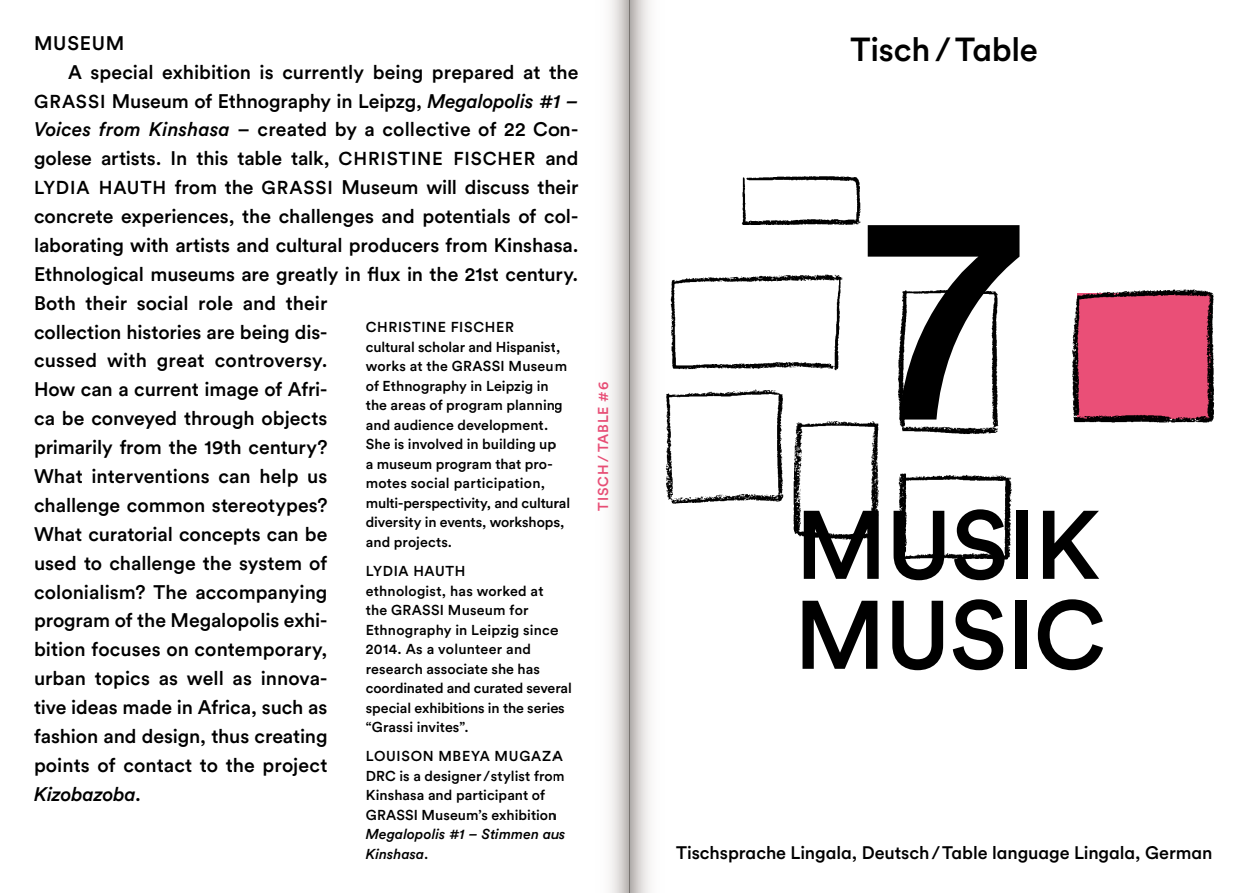
<style>
.page{position:relative;width:1259px;height:893px;background:#fff}
.page>*{position:absolute;margin:0;border:0;box-sizing:border-box;transform-origin:0 0}
.t1{font:500 300px "Circular Pro";color:#000}
.t2{font:500 96px/90px "Circular Pro";letter-spacing:-.01em;color:#000}
.t3{font:500 33px "Circular Pro";letter-spacing:-.01em;color:#000}
.t4{font:500 19.5px "Circular Pro";color:#000}
.t5{font:italic 500 19.5px "Circular Pro";letter-spacing:-.01em;color:#000}
.t6{font:500 18px "Circular Pro";letter-spacing:-.005em;color:#000}
.t7{font:500 14.25px/19.5px "Circular Pro";letter-spacing:.005em;color:#000}
.t8{font:italic 500 14.25px/19.5px "Circular Pro";color:#000}
.t9{font:500 14.25px "Circular Pro";letter-spacing:.055em;color:#ea4f77}
.s1{font-size:18.6px}
.s2{font-style:italic}
.s3{font-style:normal}
</style>
<div class="page">
<img style="left:704px;top:176px;width:511px;height:384px">
<svg style="left:610px;top:0;width:19px;height:893px"></svg>
<svg style="left:629px;top:0;width:75px;height:893px"></svg>
<p class="t4" style="left:34px;top:30px;width:92px">MUSEUM</p>
<p class="t4" style="left:68px;top:59px;width:512px">A special exhibition is currently being prepared at the</p>
<p class="t4" style="left:34px;top:87px;width:546px"><span class="s1">GRASSI</span> Museum of Ethnography in Leipzg, <span class="s2">Megalopolis #1 –</span></p>
<p class="t4" style="left:34px;top:116px;width:546px"><span class="s2">Voices from Kinshasa</span> – created by a collective of 22 Con-</p>
<p class="t4" style="left:34px;top:145px;width:546px">golese artists. In this table talk, <span class="s1">CHRISTINE FISCHER</span> and</p>
<p class="t4" style="left:34px;top:174px;width:546px"><span class="s1">LYDIA HAUTH</span> from the <span class="s1">GRASSI</span> Museum will discuss their</p>
<p class="t4" style="left:34px;top:203px;width:546px">concrete experiences, the challenges and potentials of col-</p>
<p class="t4" style="left:34px;top:232px;width:546px">laborating with artists and cultural producers from Kinshasa.</p>
<p class="t4" style="left:34px;top:261px;width:546px">Ethnological museums are greatly in flux in the 21st century.</p>
<p class="t4" style="left:34px;top:290px;width:295px">Both their social role and their</p>
<p class="t4" style="left:34px;top:318px;width:295px">collection histories are being dis-</p>
<p class="t4" style="left:34px;top:347px;width:295px">cussed with great controversy.</p>
<p class="t4" style="left:34px;top:376px;width:295px">How can a current image of Afri-</p>
<p class="t4" style="left:34px;top:405px;width:295px">ca be conveyed through objects</p>
<p class="t4" style="left:34px;top:434px;width:295px">primarily from the 19th century?</p>
<p class="t4" style="left:34px;top:463px;width:295px">What interventions can help us</p>
<p class="t4" style="left:34px;top:492px;width:295px">challenge common stereotypes?</p>
<p class="t4" style="left:34px;top:521px;width:295px">What curatorial concepts can be</p>
<p class="t4" style="left:34px;top:549px;width:295px">used to challenge the system of</p>
<p class="t4" style="left:34px;top:578px;width:295px">colonialism? The accompanying</p>
<p class="t4" style="left:34px;top:607px;width:295px">program of the Megalopolis exhi-</p>
<p class="t4" style="left:34px;top:636px;width:295px">bition focuses on contemporary,</p>
<p class="t4" style="left:34px;top:665px;width:295px">urban topics as well as innova-</p>
<p class="t4" style="left:34px;top:694px;width:295px">tive ideas made in Africa, such as</p>
<p class="t4" style="left:34px;top:723px;width:295px">fashion and design, thus creating</p>
<p class="t4" style="left:34px;top:752px;width:295px">points of contact to the project</p>
<p class="t5" style="left:34px;top:781px;width:108px">Kizobazoba<span class="s3">.</span></p>
<p class="t7" style="left:366px;top:317px;width:206px">CHRISTINE FISCHER<br>cultural scholar and Hispanist, works at the GRASSI Museum of Ethnography in Leipzig in the areas of program planning and audience development.<br>She is involved in building up<br>a museum program that pro&shy;motes social participation, multi-perspectivity, and cultural diversity in events, workshops, and projects.</p>
<p class="t7" style="left:366px;top:561px;width:207px">LYDIA HAUTH<br>ethnologist, has worked at<br>the GRASSI Museum for<br>Ethnography in Leipzig since<br>2014. As a volunteer and research associate she has coordinated and curated several special exhibitions in the series “Grassi invites”.</p>
<p class="t7" style="left:366px;top:746px;width:201px">LOUISON MBEYA MUGAZA<br>DRC is a designer /stylist from<br>Kinshasa and participant of<br>GRASSI Museum’s exhibition</p>
<p class="t8" style="left:366px;top:824px;width:201px">Megalopolis #1 – Stimmen aus<br>Kinshasa<span class="s3">.</span></p>
<p class="t9" style="left:593px;top:511px;width:130px;rotate:-90deg">TISCH / TABLE #6</p>
<h3 class="t3" style="left:850px;top:27px;width:189px">Tisch /Table</h3>
<h1 class="t1" style="left:858px;top:110px;width:172px">7</h1>
<h2 class="t2" style="left:794px;top:496px;width:314px">MUSIK<br>MUSIC</h2>
<p class="t6" style="left:676px;top:840px;width:538px">Tischsprache Lingala, Deutsch/Table language Lingala, German</p>
</div>
